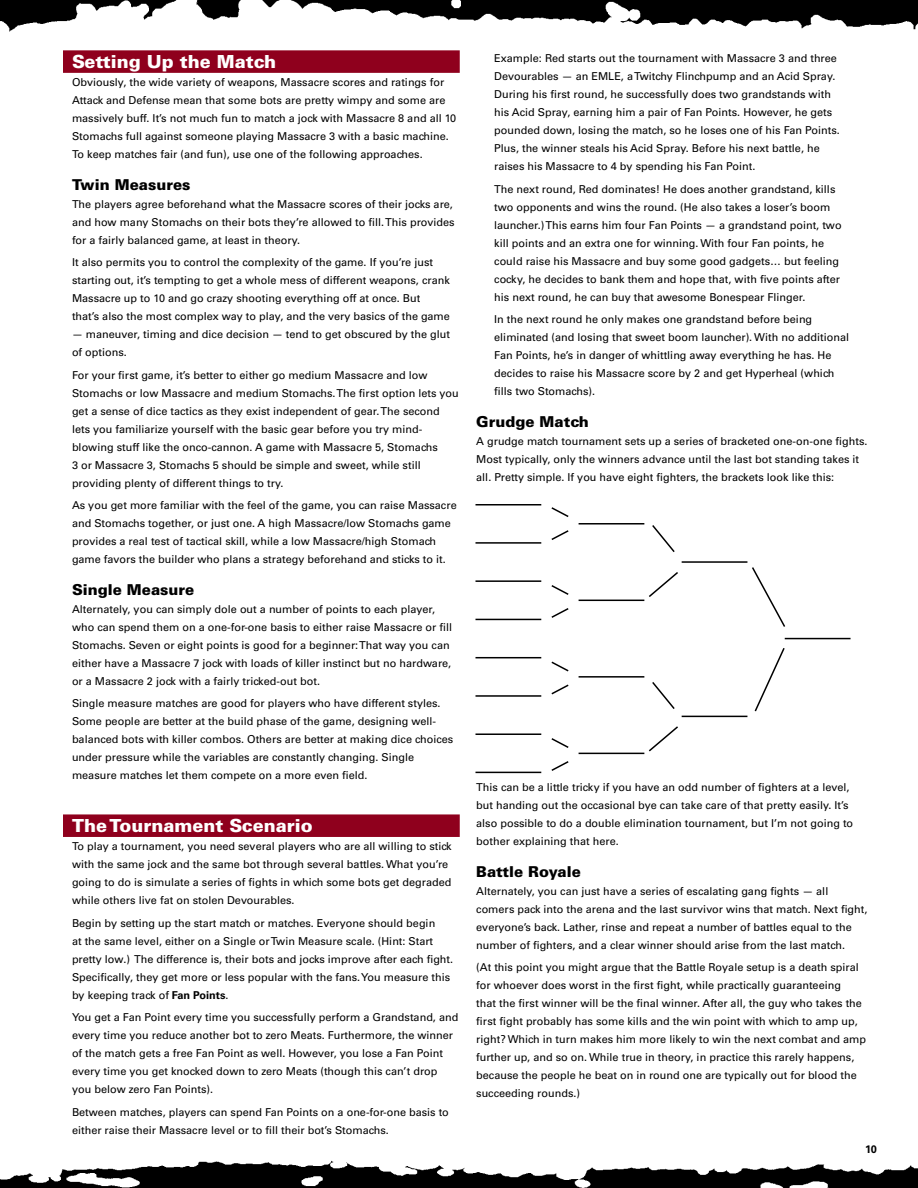
<style>
.page{position:relative;width:918px;height:1188px;background:#fff}
.page>*{position:absolute;margin:0;border:0;box-sizing:border-box;transform-origin:0 0}
.t1{font:900 18px "Univers";color:#fff}
.t2{font:900 15px "Univers";color:#000}
.t3{font:10.8px/18px "Univers";color:#000}
.t4{font:700 10.8px "Univers";color:#000}
.s1{font-weight:700}
</style>
<div class="page">
<img style="left:0;top:0;width:918px;height:32px">
<img style="left:0;top:1160px;width:918px;height:28px">
<div style="left:63px;top:50px;width:397px;height:23px;background:#8f001d"></div>
<div style="left:63px;top:814px;width:397px;height:23px;background:#8f001d"></div>
<hr style="left:476px;top:504px;width:65px;height:2px;background:#000">
<hr style="left:476px;top:542px;width:65px;height:2px;background:#000">
<hr style="left:476px;top:580px;width:65px;height:2px;background:#000">
<hr style="left:476px;top:619px;width:65px;height:1px;background:#000">
<hr style="left:476px;top:657px;width:65px;height:1px;background:#000">
<hr style="left:476px;top:695px;width:65px;height:2px;background:#000">
<hr style="left:579px;top:523px;width:65px;height:2px;background:#000">
<hr style="left:579px;top:600px;width:65px;height:1px;background:#000">
<hr style="left:579px;top:676px;width:65px;height:2px;background:#000">
<hr style="left:682px;top:561px;width:65px;height:2px;background:#000">
<hr style="left:682px;top:716px;width:65px;height:1px;background:#000">
<hr style="left:785px;top:638px;width:66px;height:1px;background:#000">
<svg style="left:551px;top:507px;width:18px;height:10px"></svg>
<svg style="left:551px;top:530px;width:18px;height:10px"></svg>
<svg style="left:551px;top:585px;width:18px;height:10px"></svg>
<svg style="left:551px;top:608px;width:18px;height:10px"></svg>
<svg style="left:551px;top:661px;width:18px;height:11px"></svg>
<svg style="left:551px;top:684px;width:18px;height:11px"></svg>
<svg style="left:652px;top:525px;width:23px;height:27px"></svg>
<svg style="left:649px;top:572px;width:29px;height:25px"></svg>
<svg style="left:652px;top:682px;width:23px;height:27px"></svg>
<svg style="left:644px;top:726px;width:34px;height:27px"></svg>
<hr style="left:475px;top:733px;width:66px;height:2px;background:#000">
<hr style="left:475px;top:772px;width:66px;height:1px;background:#000">
<hr style="left:579px;top:753px;width:65px;height:1px;background:#000">
<svg style="left:551px;top:738px;width:18px;height:10px"></svg>
<svg style="left:551px;top:761px;width:18px;height:10px"></svg>
<svg style="left:752px;top:567px;width:34px;height:60px"></svg>
<svg style="left:754px;top:648px;width:31px;height:64px"></svg>
<h1 class="t1" style="left:72px;top:51px;width:206px">Setting Up the Match</h1>
<p class="t3" style="left:72px;top:74px;width:386px">Obviously, the wide variety of weapons, Massacre scores and ratings for Attack and Defense mean that some bots are pretty wimpy and some are massively buff. It’s not much fun to match a jock with Massacre 8 and all 10<br>Stomachs full against someone playing Massacre 3 with a basic machine.<br>To keep matches fair (and fun), use one of the following approaches.</p>
<h2 class="t2" style="left:72px;top:175px;width:120px">Twin Measures</h2>
<p class="t3" style="left:72px;top:195px;width:384px">The players agree beforehand what the Massacre scores of their jocks are, and how many Stomachs on their bots they’re allowed to fill. This provides for a fairly balanced game, at least in theory.</p>
<p class="t3" style="left:72px;top:254px;width:379px">It also permits you to control the complexity of the game. If you’re just starting out, it’s tempting to get a whole mess of different weapons, crank Massacre up to 10 and go crazy shooting everything off at once. But that’s also the most complex way to play, and the very basics of the game</p>
<p class="t3" style="left:72px;top:326px;width:380px">— maneuver, timing and dice decision — tend to get obscured by the glut of options.</p>
<p class="t3" style="left:72px;top:366px;width:388px">For your first game, it’s better to either go medium Massacre and low Stomachs or low Massacre and medium Stomachs. The first option lets you get a sense of dice tactics as they exist independent of gear. The second lets you familiarize yourself with the basic gear before you try mind&shy;blowing stuff like the onco-cannon. A game with Massacre 5, Stomachs<br>3 or Massacre 3, Stomachs 5 should be simple and sweet, while still providing plenty of different things to try.</p>
<p class="t3" style="left:72px;top:497px;width:386px">As you get more familiar with the feel of the game, you can raise Massacre and Stomachs together, or just one. A high Massacre/low Stomachs game provides a real test of tactical skill, while a low Massacre/high Stomach game favors the builder who plans a strategy beforehand and sticks to it.</p>
<h2 class="t2" style="left:72px;top:580px;width:124px">Single Measure</h2>
<p class="t3" style="left:72px;top:600px;width:382px">Alternately, you can simply dole out a number of points to each player, who can spend them on a one-for-one basis to either raise Massacre or fill Stomachs. Seven or eight points is good for a beginner: That way you can either have a Massacre 7 jock with loads of killer instinct but no hardware, or a Massacre 2 jock with a fairly tricked-out bot.</p>
<p class="t3" style="left:72px;top:695px;width:383px">Single measure matches are good for players who have different styles.<br>Some people are better at the build phase of the game, designing well&shy;balanced bots with killer combos. Others are better at making dice choices under pressure while the variables are constantly changing. Single measure matches let them compete on a more even field.</p>
<h1 class="t1" style="left:72px;top:815px;width:242px">The Tournament Scenario</h1>
<p class="t3" style="left:72px;top:838px;width:381px">To play a tournament, you need several players who are all willing to stick with the same jock and the same bot through several battles. What you’re going to do is simulate a series of fights in which some bots get degraded while others live fat on stolen Devourables.</p>
<p class="t3" style="left:72px;top:914px;width:383px">Begin by setting up the start match or matches. Everyone should begin<br>at the same level, either on a Single or Twin Measure scale. (Hint: Start pretty low.) The difference is, their bots and jocks improve after each fight.<br>Specifically, they get more or less popular with the fans. You measure this by keeping track of <span class="s1">Fan Points</span>.</p>
<p class="t3" style="left:72px;top:1009px;width:388px">You get a Fan Point every time you successfully perform a Grandstand, and every time you reduce another bot to zero Meats. Furthermore, the winner of the match gets a free Fan Point as well. However, you lose a Fan Point every time you get knocked down to zero Meats (though this can’t drop you below zero Fan Points).</p>
<p class="t3" style="left:72px;top:1103px;width:378px">Between matches, players can spend Fan Points on a one-for-one basis to either raise their Massacre level or to fill their bot’s Stomachs.</p>
<p class="t3" style="left:494px;top:49px;width:347px">Example: Red starts out the tournament with Massacre 3 and three Devourables — an EMLE, a Twitchy Flinchpump and an Acid Spray.<br>During his first round, he successfully does two grandstands with his Acid Spray, earning him a pair of Fan Points. However, he gets pounded down, losing the match, so he loses one of his Fan Points.<br>Plus, the winner steals his Acid Spray. Before his next battle, he raises his Massacre to 4 by spending his Fan Point.</p>
<p class="t3" style="left:494px;top:180px;width:349px">The next round, Red dominates! He does another grandstand, kills two opponents and wins the round. (He also takes a loser’s boom launcher.) This earns him four Fan Points — a grandstand point, two kill points and an extra one for winning. With four Fan points, he could raise his Massacre and buy some good gadgets… but feeling cocky, he decides to bank them and hope that, with five points after his next round, he can buy that awesome Bonespear Flinger.</p>
<p class="t3" style="left:494px;top:310px;width:356px">In the next round he only makes one grandstand before being eliminated (and losing that sweet boom launcher). With no additional Fan Points, he’s in danger of whittling away everything he has. He decides to raise his Massacre score by 2 and get Hyperheal (which fills two Stomachs).</p>
<h2 class="t2" style="left:476px;top:412px;width:114px">Grudge Match</h2>
<p class="t3" style="left:476px;top:432px;width:393px">A grudge match tournament sets up a series of bracketed one-on-one fights.<br>Most typically, only the winners advance until the last bot standing takes it all. Pretty simple. If you have eight fighters, the brackets look like this:</p>
<p class="t3" style="left:476px;top:778px;width:379px">This can be a little tricky if you have an odd number of fighters at a level, but handing out the occasional bye can take care of that pretty easily. It’s also possible to do a double elimination tournament, but I’m not going to bother explaining that here.</p>
<h2 class="t2" style="left:476px;top:862px;width:106px">Battle Royale</h2>
<p class="t3" style="left:476px;top:882px;width:393px">Alternately, you can just have a series of escalating gang fights — all comers pack into the arena and the last survivor wins that match. Next fight, everyone’s back. Lather, rinse and repeat a number of battles equal to the number of fighters, and a clear winner should arise from the last match.</p>
<p class="t3" style="left:476px;top:958px;width:391px">(At this point you might argue that the Battle Royale setup is a death spiral for whoever does worst in the first fight, while practically guaranteeing<br>that the first winner will be the final winner. After all, the guy who takes the first fight probably has some kills and the win point with which to amp up, right? Which in turn makes him more likely to win the next combat and amp further up, and so on. While true in theory, in practice this rarely happens, because the people he beat on in round one are typically out for blood the succeeding rounds.)</p>
<p class="t4" style="left:865px;top:1143px;width:13px">10</p>
</div>
